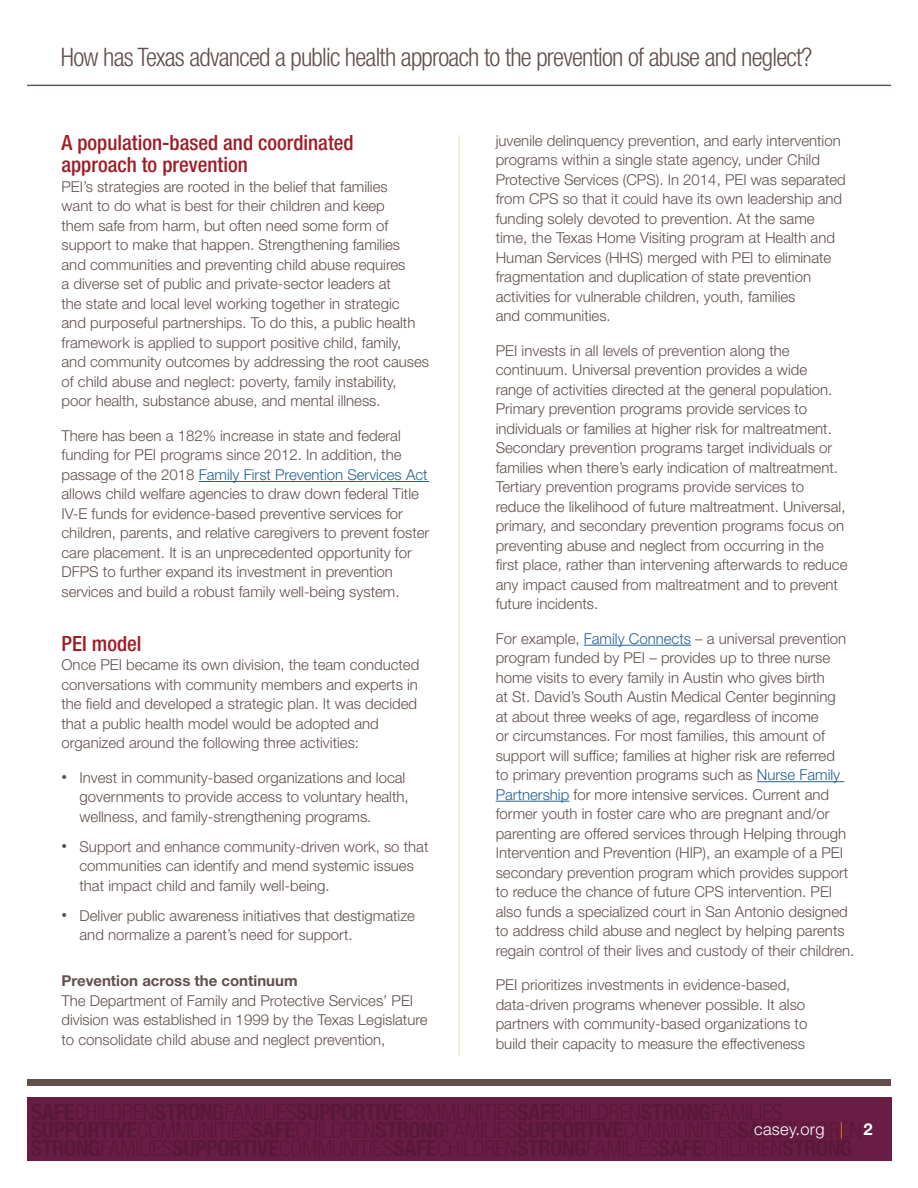
<style>
.page{position:relative;width:918px;height:1188px;background:#fff}
.page>*{position:absolute;margin:0;border:0;box-sizing:border-box;transform-origin:0 0}
.t1{font:300 condensed 25.5px "Helvetica Neue LT Std";letter-spacing:-.03em;color:#61504d}
.Head_2{font:500 condensed 21px/22.5px "Helvetica Neue LT Std";color:#9d1e28}
.t2{font:300 16.5px "Helvetica Neue LT Std";letter-spacing:.02em;color:#fff}
.body{font:300 15px/19.5px "Helvetica Neue LT Std";color:#61504d}
.Head_3{font:700 15px "Helvetica Neue LT Std";color:#61504d}
.s1{color:#266194}
.s2{font-size:11.25px}
.s3{color:#f28a20}
.s4{font-weight:700}
</style>
<div class="page">
<div style="left:27px;top:1098px;width:864px;height:63px;background:#691d45"></div>
<div style="left:27px;top:1079px;width:864px;height:7px;background:#61504d"></div>
<hr style="left:459px;top:135px;width:1px;height:921px;background:#e6e2b2">
<hr style="left:27px;top:85px;width:864px;height:1px;background:#61504d">
<hr style="left:199px;top:481px;width:230px;height:1px;background:#266194">
<hr style="left:584px;top:645px;width:107px;height:1px;background:#266194">
<hr style="left:757px;top:781px;width:87px;height:1px;background:#266194">
<hr style="left:496px;top:801px;width:73px;height:1px;background:#266194">
<h1 class="t1" style="left:61px;top:42px;width:753px">How has Texas advanced a public health approach to the prevention of abuse and neglect?</h1>
<p class="Head_2" style="left:62px;top:131px;width:294px">A population-based and coordinated approach to prevention</p>
<p class="body" style="left:62px;top:177px;width:369px">PEI’s strategies are rooted in the belief that families<br>want to do what is best for their children and keep<br>them safe from harm, but often need some form of support to make that happen. Strengthening families<br>and communities and preventing child abuse requires<br>a diverse set of public and private-sector leaders at<br>the state and local level working together in strategic<br>and purposeful partnerships. To do this, a public health framework is applied to support positive child, family, and community outcomes by addressing the root causes of child abuse and neglect: poverty, family instability, poor health, substance abuse, and mental illness.</p>
<p class="body" style="left:62px;top:426px;width:369px">There has been a 182% increase in state and federal funding for PEI programs since 2012. In addition, the passage of the 2018 <span class="s1">Family First Prevention Services Act </span>allows child welfare agencies to draw down federal Title IV-E funds for evidence-based preventive services for children, parents, and relative caregivers to prevent foster care placement. It is an unprecedented opportunity for DFPS to further expand its investment in prevention services and build a robust family well-being system.</p>
<p class="Head_2" style="left:62px;top:632px;width:82px">PEI model</p>
<p class="body" style="left:62px;top:655px;width:359px">Once PEI became its own division, the team conducted conversations with community members and experts in the field and developed a strategic plan. It was decided that a public health model would be adopted and organized around the following three activities:</p>
<p class="body" style="left:80px;top:767px;width:331px;text-indent:-18px"><span class="s2">•</span> Invest in community-based organizations and local governments to provide access to voluntary health, wellness, and family-strengthening programs.</p>
<p class="body" style="left:80px;top:836px;width:350px;text-indent:-18px"><span class="s2">•</span> Support and enhance community-driven work, so that communities can identify and mend systemic issues that impact child and family well-being.</p>
<p class="body" style="left:80px;top:905px;width:337px;text-indent:-18px"><span class="s2">•</span> Deliver public awareness initiatives that destigmatize and normalize a parent’s need for support.</p>
<p class="Head_3" style="left:62px;top:972px;width:238px">Prevention across the continuum</p>
<p class="body" style="left:62px;top:990px;width:368px">The Department of Family and Protective Services’ PEI division was established in 1999 by the Texas Legislature to consolidate child abuse and neglect prevention,</p>
<p class="body" style="left:496px;top:130px;width:352px">juvenile delinquency prevention, and early intervention programs within a single state agency, under Child Protective Services (CPS). In 2014, PEI was separated from CPS so that it could have its own leadership and funding solely devoted to prevention. At the same time, the Texas Home Visiting program at Health and Human Services (HHS) merged with PEI to eliminate fragmentation and duplication of state prevention activities for vulnerable children, youth, families<br>and communities.</p>
<p class="body" style="left:496px;top:340px;width:353px">PEI invests in all levels of prevention along the continuum. Universal prevention provides a wide range of activities directed at the general population.<br>Primary prevention programs provide services to individuals or families at higher risk for maltreatment.<br>Secondary prevention programs target individuals or families when there’s early indication of maltreatment.<br>Tertiary prevention programs provide services to reduce the likelihood of future maltreatment. Universal, primary, and secondary prevention programs focus on preventing abuse and neglect from occurring in the first place, rather than intervening afterwards to reduce any impact caused from maltreatment and to prevent future incidents.</p>
<p class="body" style="left:496px;top:628px;width:360px">For example, <span class="s1">Family Connects</span> – a universal prevention program funded by PEI – provides up to three nurse home visits to every family in Austin who gives birth<br>at St. David’s South Austin Medical Center beginning<br>at about three weeks of age, regardless of income<br>or circumstances. For most families, this amount of support will suffice; families at higher risk are referred<br>to primary prevention programs such as <span class="s1">Nurse Family Partnership</span> for more intensive services. Current and former youth in foster care who are pregnant and/or parenting are offered services through Helping through Intervention and Prevention (HIP), an example of a PEI secondary prevention program which provides support to reduce the chance of future CPS intervention. PEI also funds a specialized court in San Antonio designed to address child abuse and neglect by helping parents regain control of their lives and custody of their children.</p>
<p class="body" style="left:496px;top:975px;width:313px">PEI prioritizes investments in evidence-based, data-driven programs whenever possible. It also partners with community-based organizations to build their capacity to measure the effectiveness</p>
<p class="t2" style="left:754px;top:1119px;width:120px">casey.org <span class="s3">|</span> <span class="s4">2</span></p>
</div>
